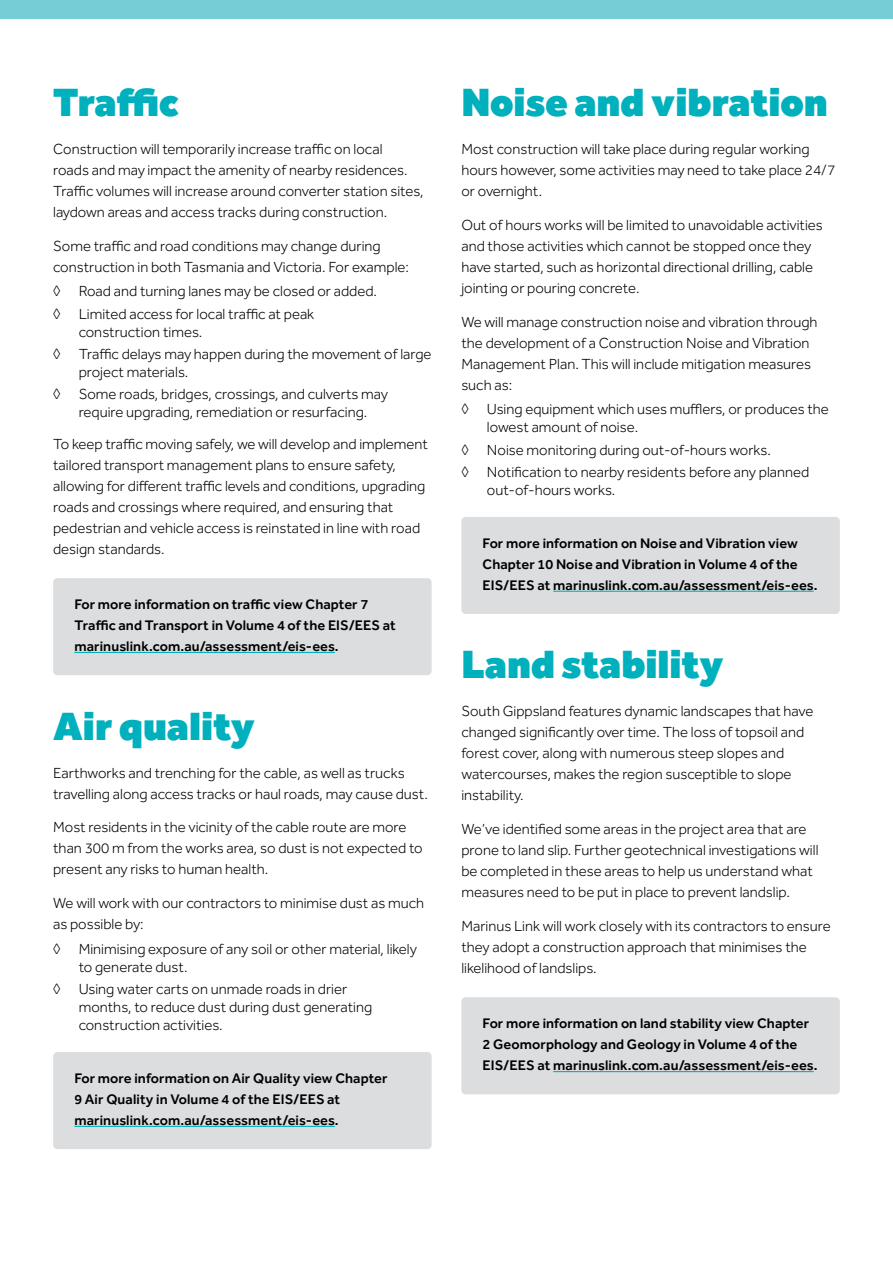
<style>
.page{position:relative;width:893px;height:1263px;background:#fff}
.page>*{position:absolute;margin:0;border:0;box-sizing:border-box;transform-origin:0 0}
.h2_tighter_space{font:900 40.5px "Effra CC";color:#00b0bd}
.t1{font:300 15px/21px "Effra CC";color:#000}
.Thin_Large_Block_Quote_Ruled{font:600 14.25px/21px "Effra CC";letter-spacing:.01em;color:#000}
.s1{font-family:"Arial Narrow";font-weight:400}
</style>
<div class="page">
<div style="left:0;top:0;width:893px;height:19px;background:#77cdd6"></div>
<div style="left:53px;top:578px;width:379px;height:97px;background:#dcddde;border-radius:4px"></div>
<hr style="left:74px;top:652px;width:261px;height:1px;background:#00b0bd">
<div style="left:53px;top:1052px;width:379px;height:97px;background:#dcddde;border-radius:4px"></div>
<hr style="left:74px;top:1126px;width:261px;height:1px;background:#00b0bd">
<div style="left:461px;top:517px;width:379px;height:97px;background:#dcddde;border-radius:4px"></div>
<hr style="left:553px;top:591px;width:261px;height:1px;background:#00b0bd">
<div style="left:461px;top:997px;width:379px;height:97px;background:#dcddde;border-radius:4px"></div>
<hr style="left:553px;top:1071px;width:261px;height:1px;background:#00b0bd">
<p class="h2_tighter_space" style="left:53px;top:79px;width:127px">Traffic</p>
<p class="t1" style="left:53px;top:140px;width:372px">Construction will temporarily increase traffic on local<br>roads and may impact the amenity of nearby residences.<br>Traffic volumes will increase around converter station sites, laydown areas and access tracks during construction.</p>
<p class="t1" style="left:53px;top:237px;width:357px">Some traffic and road conditions may change during construction in both Tasmania and Victoria. For example:</p>
<p class="t1" style="left:53px;top:283px;width:325px"><span class="s1">◊</span> Road and turning lanes may be closed or added.</p>
<p class="t1" style="left:79px;top:306px;width:237px;line-height:18px;text-indent:-26px"><span class="s1">◊</span> Limited access for local traffic at peak construction times.</p>
<p class="t1" style="left:79px;top:347px;width:354px;line-height:18px;text-indent:-26px"><span class="s1">◊</span> Traffic delays may happen during the movement of large project materials.</p>
<p class="t1" style="left:53px;top:387px;width:336px;line-height:18px;text-align:center"><span class="s1">◊</span> Some roads, bridges, crossings, and culverts may require upgrading, remediation or resurfacing.</p>
<p class="t1" style="left:53px;top:435px;width:376px">To keep traffic moving safely, we will develop and implement tailored transport management plans to ensure safety, allowing for different traffic levels and conditions, upgrading roads and crossings where required, and ensuring that pedestrian and vehicle access is reinstated in line with road design standards.</p>
<p class="Thin_Large_Block_Quote_Ruled" style="left:74px;top:595px;width:323px">For more information on traffic view Chapter 7<br>Traffic and Transport in Volume 4 of the EIS/EES at marinuslink.com.au/assessment/eis-ees.</p>
<p class="h2_tighter_space" style="left:53px;top:702px;width:204px">Air quality</p>
<p class="t1" style="left:53px;top:764px;width:376px">Earthworks and trenching for the cable, as well as trucks travelling along access tracks or haul roads, may cause dust.</p>
<p class="t1" style="left:53px;top:818px;width:371px">Most residents in the vicinity of the cable route are more than 300 m from the works area, so dust is not expected to present any risks to human health.</p>
<p class="t1" style="left:53px;top:894px;width:373px">We will work with our contractors to minimise dust as much as possible by:</p>
<p class="t1" style="left:79px;top:941px;width:340px;line-height:18px;text-indent:-26px"><span class="s1">◊</span> Minimising exposure of any soil or other material, likely to generate dust.</p>
<p class="t1" style="left:79px;top:981px;width:295px;line-height:18px;text-indent:-26px"><span class="s1">◊</span> Using water carts on unmade roads in drier months, to reduce dust during dust generating construction activities.</p>
<p class="Thin_Large_Block_Quote_Ruled" style="left:74px;top:1069px;width:315px">For more information on Air Quality view Chapter<br>9 Air Quality in Volume 4 of the EIS/EES at marinuslink.com.au/assessment/eis-ees.</p>
<p class="h2_tighter_space" style="left:461px;top:79px;width:368px">Noise and vibration</p>
<p class="t1" style="left:461px;top:140px;width:375px">Most construction will take place during regular working hours however, some activities may need to take place 24/7 or overnight.</p>
<p class="t1" style="left:461px;top:216px;width:363px">Out of hours works will be limited to unavoidable activities and those activities which cannot be stopped once they have started, such as horizontal directional drilling, cable jointing or pouring concrete.</p>
<p class="t1" style="left:461px;top:313px;width:358px">We will manage construction noise and vibration through the development of a Construction Noise and Vibration Management Plan. This will include mitigation measures such as:</p>
<p class="t1" style="left:487px;top:402px;width:344px;line-height:18px;text-indent:-26px"><span class="s1">◊</span> Using equipment which uses mufflers, or produces the lowest amount of noise.</p>
<p class="t1" style="left:461px;top:441px;width:311px"><span class="s1">◊</span> Noise monitoring during out-of-hours works.</p>
<p class="t1" style="left:487px;top:464px;width:324px;line-height:18px;text-indent:-26px"><span class="s1">◊</span> Notification to nearby residents before any planned out-of-hours works.</p>
<p class="Thin_Large_Block_Quote_Ruled" style="left:483px;top:534px;width:336px">For more information on Noise and Vibration view<br>Chapter 10 Noise and Vibration in Volume 4 of the<br>EIS/EES at marinuslink.com.au/assessment/eis-ees.</p>
<p class="h2_tighter_space" style="left:461px;top:641px;width:264px">Land stability</p>
<p class="t1" style="left:461px;top:702px;width:354px">South Gippsland features dynamic landscapes that have changed significantly over time. The loss of topsoil and forest cover, along with numerous steep slopes and watercourses, makes the region susceptible to slope instability.</p>
<p class="t1" style="left:461px;top:820px;width:359px">We’ve identified some areas in the project area that are prone to land slip. Further geotechnical investigations will be completed in these areas to help us understand what measures need to be put in place to prevent landslip.</p>
<p class="t1" style="left:461px;top:917px;width:371px">Marinus Link will work closely with its contractors to ensure they adopt a construction approach that minimises the likelihood of landslips.</p>
<p class="Thin_Large_Block_Quote_Ruled" style="left:483px;top:1014px;width:336px">For more information on land stability view Chapter<br>2 Geomorphology and Geology in Volume 4 of the<br>EIS/EES at marinuslink.com.au/assessment/eis-ees.</p>
</div>
